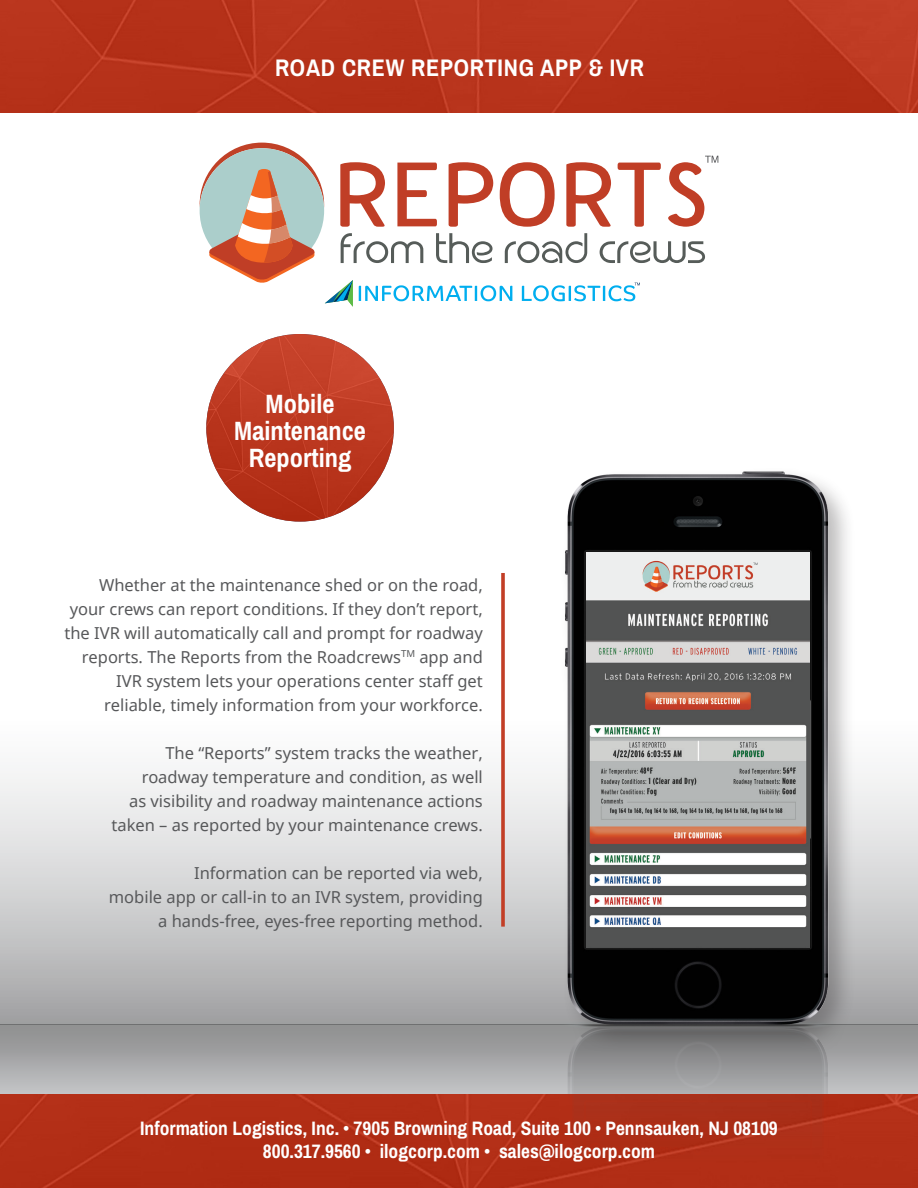
<style>
.page{position:relative;width:918px;height:1188px;background:#fff}
.page>*{position:absolute;margin:0;border:0;box-sizing:border-box;transform-origin:0 0}
.t1{font:700 26.55px "Archivo Narrow";color:#fff}
.t2{font:700 24px "Archivo Narrow";letter-spacing:.03em;color:#fff}
.t3{font:700 19.5px "Archivo Narrow";color:#fff}
.t4{font:16.5px/24px "Noto Sans";color:#57585a;text-align:right}
</style>
<div class="page">
<div style="left:0;top:1025px;width:918px;height:69px;background:linear-gradient(to bottom,#8c8c8d,#c2c3c6)"></div>
<div style="left:0;top:646px;width:918px;height:379px;background:linear-gradient(to bottom,#fff,#acacae)"></div>
<img style="left:550px;top:1043px;width:296px;height:51px">
<div style="left:0;top:1094px;width:918px;height:94px;background:#b12e16"></div>
<img style="left:0;top:0;width:918px;height:113px">
<img style="left:206px;top:334px;width:188px;height:188px;border-radius:94px">
<div style="left:559px;top:466px;width:297px;height:589px;background:#231f20;opacity:.3"></div>
<img style="left:550px;top:466px;width:296px;height:577px">
<svg style="left:501px;top:573px;width:4px;height:354px"></svg>
<svg style="left:200px;top:143px;width:518px;height:164px"></svg>
<img style="left:586px;top:552px;width:224px;height:396px">
<p class="t2" style="left:275px;top:53px;width:370px">ROAD CREW REPORTING APP &amp; IVR</p>
<p class="t1" style="left:266px;top:388px;width:70px">Mobile</p>
<p class="t1" style="left:234px;top:415px;width:133px">Maintenance</p>
<p class="t1" style="left:249px;top:442px;width:104px">Reporting</p>
<p class="t4" style="left:99px;top:572px;width:385px">Whether at the maintenance shed or on the road,</p>
<p class="t4" style="left:64px;top:596px;width:420px">your crews can report conditions. If they don’t report, the IVR will automatically call and prompt for roadway reports. The Reports from the Roadcrews<sup>TM</sup> app and</p>
<p class="t4" style="left:116px;top:668px;width:368px">IVR system lets your operations center staff get</p>
<p class="t4" style="left:104px;top:692px;width:380px">reliable, timely information from your workforce.</p>
<p class="t4" style="left:165px;top:740px;width:319px">The “Reports” system tracks the weather,</p>
<p class="t4" style="left:142px;top:764px;width:343px">roadway temperature and condition, as well</p>
<p class="t4" style="left:129px;top:788px;width:355px">as visibility and roadway maintenance actions</p>
<p class="t4" style="left:112px;top:812px;width:373px">taken – as reported by your maintenance crews.</p>
<p class="t4" style="left:194px;top:860px;width:290px">Information can be reported via web,</p>
<p class="t4" style="left:109px;top:884px;width:375px">mobile app or call-in to an IVR system, providing</p>
<p class="t4" style="left:158px;top:908px;width:326px">a hands-free, eyes-free reporting method.</p>
<p class="t3" style="left:140px;top:1116px;width:639px">Information Logistics, Inc. • 7905 Browning Road, Suite 100 • Pennsauken, NJ 08109</p>
<p class="t3" style="left:263px;top:1139px;width:394px">800.317.9560 • ilogcorp.com • sales@ilogcorp.com</p>
</div>
